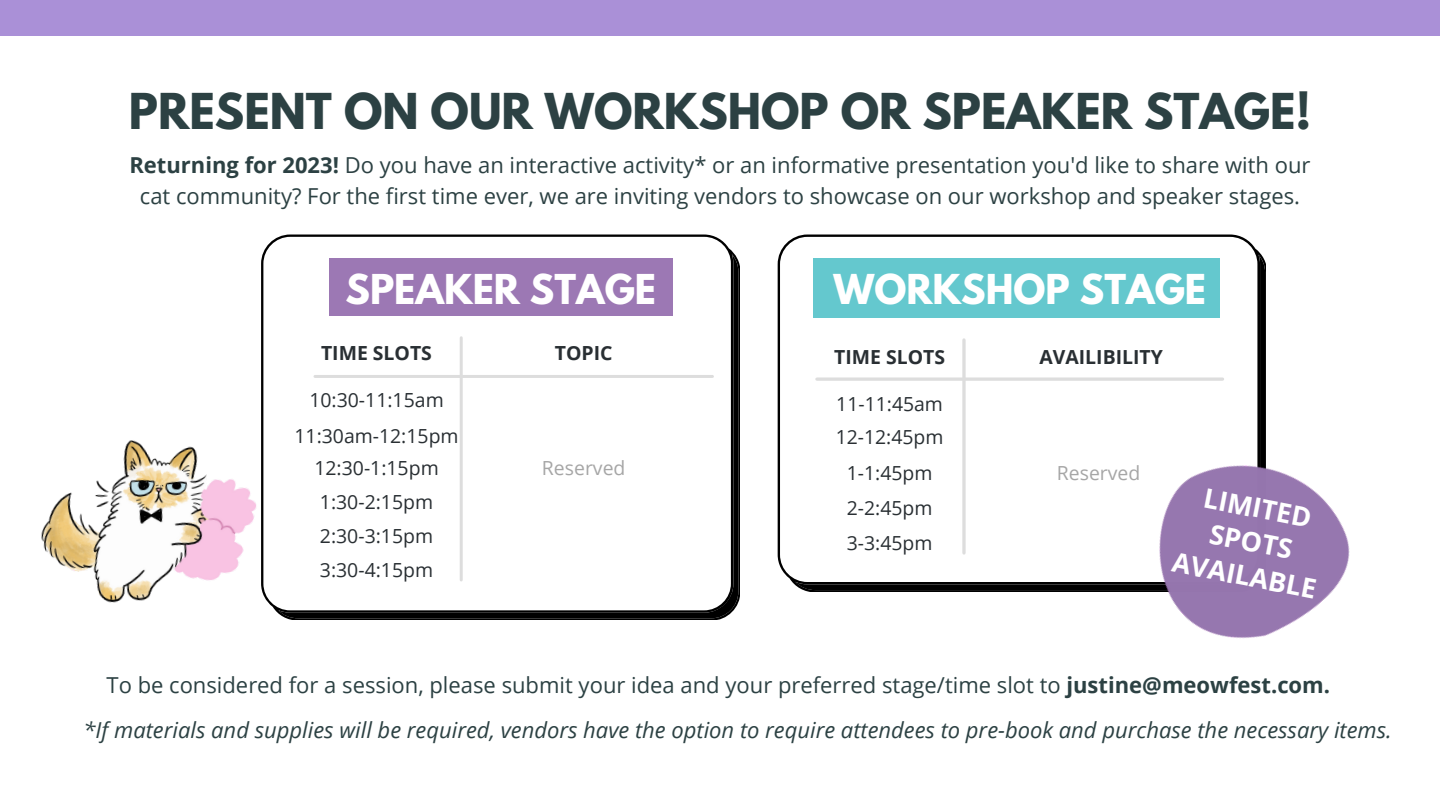
<style>
.page{position:relative;width:1440px;height:810px;background:#fff}
.page>*{position:absolute;margin:0;border:0;box-sizing:border-box;transform-origin:0 0}
.t1{font:700 43.8px "League Spartan";color:#2c4143}
.t2{font:700 36.5px "League Spartan";color:#fff}
.t3{font:700 27px/34.5px "Open Sans";color:#fff;text-align:center}
.t4{font:22px/30.8px "Open Sans";color:#2c4143;text-align:center}
.t5{font:italic 22px "Open Sans";color:#2c4143}
.t6{font:19.4px/35.2px "Open Sans";color:#292f33;text-align:center}
.t7{font:700 19.4px "Open Sans";color:#292f33}
.t8{font:19.4px "Open Sans";color:#a6a6a6}
.s1{font-weight:700}
</style>
<div class="page">
<div style="left:0;top:0;width:1440px;height:35px;background:#aa90d7"></div>
<svg style="left:778px;top:235px;width:488px;height:357px"></svg>
<div style="left:813px;top:259px;width:407px;height:59px;background:#64c8ce"></div>
<svg style="left:817px;top:377px;width:170px;height:4px"></svg>
<hr style="left:962px;top:340px;width:4px;height:213px;background:#ddd">
<img style="left:987px;top:290px;width:363px;height:349px">
<svg style="left:261px;top:235px;width:479px;height:385px"></svg>
<div style="left:329px;top:258px;width:344px;height:58px;background:#9c78b4"></div>
<hr style="left:315px;top:375px;width:397px;height:3px;background:#ddd">
<hr style="left:460px;top:338px;width:3px;height:242px;background:#ddd">
<img style="left:41px;top:394px;width:235px;height:226px">
<h1 class="t1" style="left:129px;top:90px;width:1183px">PRESENT ON OUR WORKSHOP OR SPEAKER STAGE!</h1>
<p class="t4" style="left:129px;top:149px;width:1183px"><span class="s1">Returning for 2023!</span> Do you have an interactive activity* or an informative presentation you'd like to share with our cat community? For the first time ever, we are inviting vendors to showcase on our workshop and speaker stages.</p>
<h2 class="t2" style="left:346px;top:271px;width:312px">SPEAKER STAGE</h2>
<p class="t7" style="left:321px;top:340px;width:112px">TIME SLOTS</p>
<p class="t7" style="left:555px;top:340px;width:59px">TOPIC</p>
<p class="t6" style="left:309px;top:382px;width:136px">10:30-11:15am</p>
<p class="t6" style="left:295px;top:419px;width:166px;line-height:32.2px">11:30am-12:15pm<br>12:30-1:15pm</p>
<p class="t6" style="left:320px;top:484px;width:115px;line-height:34px;text-align:justify">1:30-2:15pm 2:30-3:15pm 3:30-4:15pm</p>
<p class="t8" style="left:542px;top:454px;width:85px">Reserved</p>
<h2 class="t2" style="left:833px;top:271px;width:374px">WORKSHOP STAGE</h2>
<p class="t7" style="left:834px;top:343px;width:112px">TIME SLOTS</p>
<p class="t7" style="left:1040px;top:343px;width:125px">AVAILIBILITY</p>
<p class="t6" style="left:836px;top:386px;width:108px">11-11:45am</p>
<p class="t6" style="left:836px;top:419px;width:109px">12-12:45pm<br>1-1:45pm<br>2-2:45pm<br>3-3:45pm</p>
<p class="t8" style="left:1057px;top:459px;width:85px">Reserved</p>
<p class="t3" style="left:1189px;top:476px;width:147px;rotate:11deg">LIMITED<br>SPOTS<br>AVAILABLE</p>
<p class="t4" style="left:107px;top:669px;width:1225px">To be considered for a session, please submit your idea and your preferred stage/time slot to <span class="s1">justine@meowfest.com.</span></p>
<p class="t5" style="left:83px;top:714px;width:1310px">*If materials and supplies will be required, vendors have the option to require attendees to pre-book and purchase the necessary items.</p>
</div>
